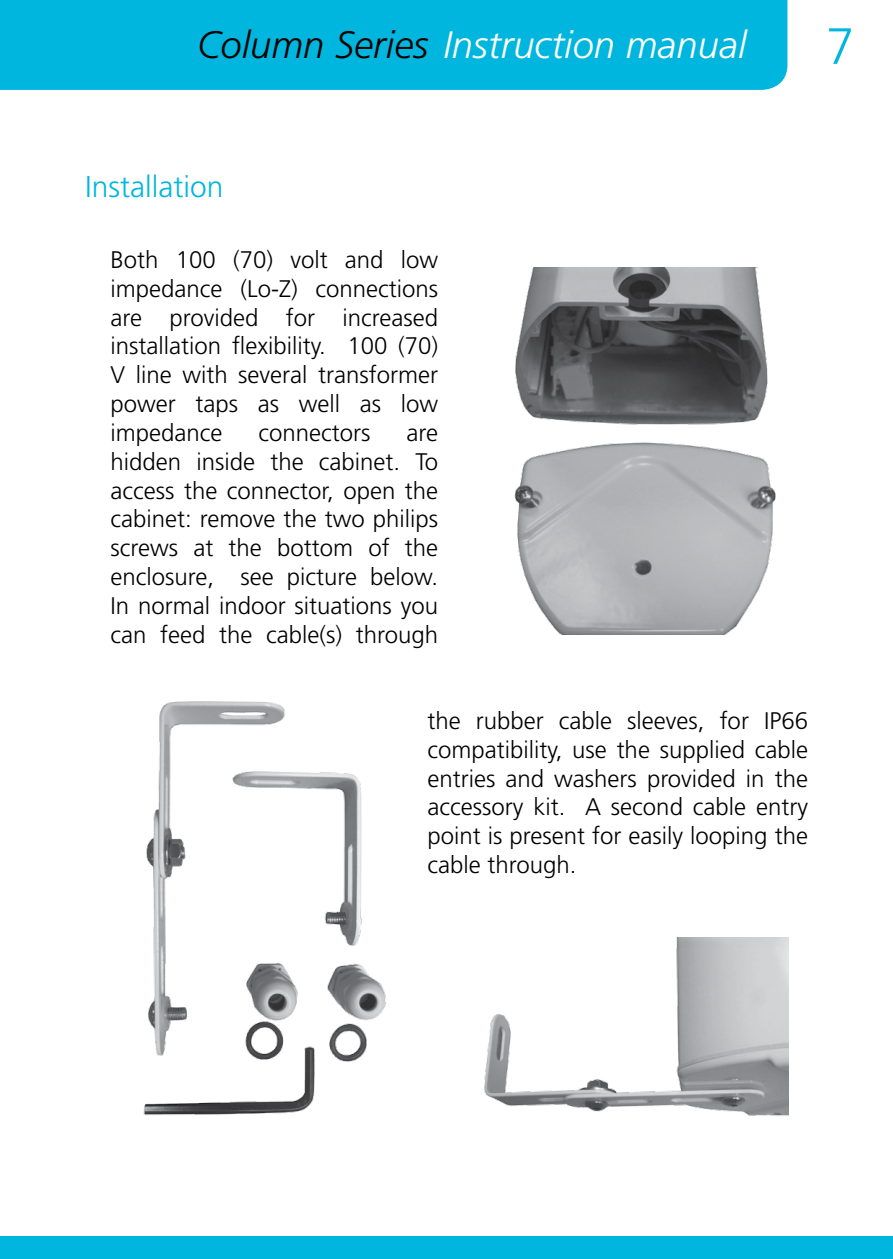
<style>
.page{position:relative;width:893px;height:1259px;background:#fff}
.page>*{position:absolute;margin:0;border:0;box-sizing:border-box;transform-origin:0 0}
.t1{font:300 51px "Frutiger LT Std";color:#00b6de}
.t2{font:italic 300 38.1px "Frutiger LT Std";color:#fff}
.t3{font:300 30px "Frutiger LT Std";color:#00b6de}
.t4{font:300 24px/28.8px "Frutiger LT Std";color:#000;text-align:justify}
.s1{color:#000}
</style>
<div class="page">
<div style="left:0;top:0;width:787px;height:90px;background:#00b6de"></div>
<div style="left:0;top:1236px;width:893px;height:23px;background:#00b6de"></div>
<img style="left:143px;top:701px;width:243px;height:414px">
<img style="left:514px;top:267px;width:262px;height:367px">
<img style="left:484px;top:937px;width:304px;height:179px">
<h2 class="t2" style="left:197px;top:23px;width:551px"><span class="s1">Column Series</span> Instruction manual</h2>
<h1 class="t1" style="left:826px;top:17px;width:30px">7</h1>
<p class="t3" style="left:85px;top:170px;width:140px">Installation</p>
<p class="t4" style="left:111px;top:246px;width:329px">Both 100 (70) volt and low impedance (Lo-Z) connections are provided for increased installation flexibility. 100 (70)<br>V line with several transformer power taps as well as low impedance</p>
<p class="t4" style="left:259px;top:418px;width:114px">connectors</p>
<p class="t4" style="left:111px;top:418px;width:329px;text-indent:296px">are hidden inside the cabinet. To access the connector, open the cabinet: remove the two philips screws at the bottom of the enclosure, see picture below.<br>In normal indoor situations you can feed the cable(s) through</p>
<p class="t4" style="left:427px;top:706px;width:382px">the rubber cable sleeves, for IP66 compatibility, use the supplied cable entries and washers provided in the accessory kit. A second cable entry point is present for easily looping the cable through.</p>
</div>
